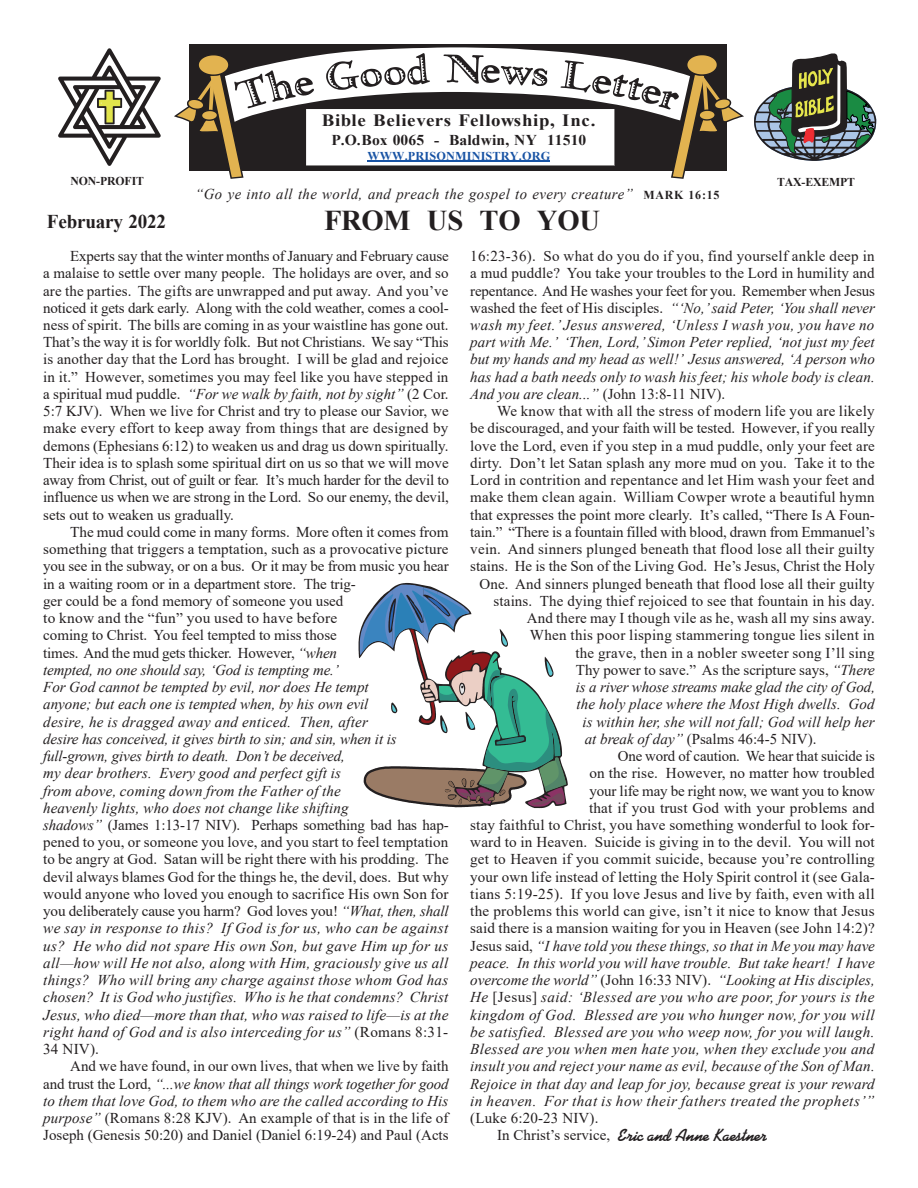
<style>
.page{position:relative;width:918px;height:1188px;background:#fff}
.page>*{position:absolute;margin:0;border:0;box-sizing:border-box;transform-origin:0 0}
.t1{font:700 28.65px "Times New Roman";letter-spacing:-.01em;color:#231f20}
.t2{font:700 19.5px "Times New Roman";letter-spacing:-.01em;color:#231f20}
.t3{font:17.4px "Diner Script Regular SWFTE";letter-spacing:-.015em;color:#231f20}
.t4{font:700 17.25px "Times New Roman";letter-spacing:.035em;color:#231f20;scale:1.09 1}
.t5{font:15px/17.2px "Times New Roman";letter-spacing:.01em;color:#231f20;text-align:justify}
.t6{font:italic 15px/17.2px "Times New Roman";letter-spacing:.01em;color:#231f20}
.t7{font:italic 15px "Times New Roman";letter-spacing:.03em;color:#231f20}
.t8{font:15px "Times New Roman";letter-spacing:-.01em;color:#231f20}
.t9{font:italic 15px "Times New Roman";letter-spacing:-.01em;color:#231f20}
.t10{font:700 15px "Times New Roman";letter-spacing:.01em;color:#231f20;scale:1.04 1}
.t11{font:700 12px "Times New Roman";letter-spacing:.015em;color:#1853a4}
.t12{font:700 12px "Times New Roman";letter-spacing:-.01em;color:#231f20}
.s1{font-weight:700;font-style:normal;font-size:12.15px}
.s2{font-style:italic}
.s3{font-style:normal}
</style>
<div class="page">
<svg style="left:754px;top:53px;width:123px;height:108px"></svg>
<svg style="left:58px;top:48px;width:103px;height:118px"></svg>
<div style="left:189px;top:44px;width:537px;height:127px;background:#231f20"></div>
<svg style="left:174px;top:47px;width:570px;height:132px"></svg>
<hr style="left:368px;top:161px;width:182px;height:1px;background:#1853a4">
<svg style="left:359px;top:583px;width:209px;height:226px"></svg>
<p class="t4" style="left:322px;top:115px;width:252px">Bible Believers Fellowship, Inc.</p>
<p class="t10" style="left:331px;top:135px;width:247px">P.O.Box 0065 - Baldwin, NY 11510</p>
<p class="t11" style="left:368px;top:152px;width:184px">WWW.PRISONMINISTRY.ORG</p>
<p class="t12" style="left:70px;top:177px;width:75px">NON-PROFIT</p>
<p class="t12" style="left:777px;top:178px;width:80px">TAX-EXEMPT</p>
<h2 class="t2" style="left:47px;top:215px;width:121px">February 2022</h2>
<p class="t7" style="left:195px;top:189px;width:526px">“Go ye into all the world, and preach the gospel to every creature” <span class="s1">MARK 16:15</span></p>
<h1 class="t1" style="left:324px;top:211px;width:278px">FROM US TO YOU</h1>
<p class="t5" style="left:43px;top:249px;width:407px;text-indent:27px">Experts say that the winter months of January and February cause a malaise to settle over many people. The holidays are over, and so are the parties. The gifts are unwrapped and put away. And you’ve noticed it gets dark early. Along with the cold weather, comes a cool&shy;ness of spirit. The bills are coming in as your waistline has gone out.<br>That’s the way it is for worldly folk. But not Christians. We say “This is another day that the Lord has brought. I will be glad and rejoice in it.” However, sometimes you may feel like you have stepped in a spiritual mud puddle. <span class="s2">“For we walk by faith, not by sight”</span> (2 Cor.<br>5:7 KJV). When we live for Christ and try to please our Savior, we make every effort to keep away from things that are designed by demons (Ephesians 6:12) to weaken us and drag us down spiritually.<br>Their idea is to splash some spiritual dirt on us so that we will move away from Christ, out of guilt or fear. It’s much harder for the devil to influence us when we are strong in the Lord. So our enemy, the devil, sets out to weaken us gradually.</p>
<p class="t6" style="left:43px;top:525px;width:407px;text-indent:27px"><span class="s3">The mud could come in many forms. More often it comes from something that triggers a temptation, such as a provocative picture you see in the subway, or on a bus. Or it may be from music you hear in a waiting room or in a department store. The trig-<br>ger could be a fond memory of someone you used<br>to know and the “fun” you used to have before<br>coming to Christ. You feel tempted to miss those<br>times. And the mud gets thicker. However,</span> “when<br>tempted, no one should say, ‘God is tempting me.’<br>For God cannot be tempted by evil, nor does He tempt<br>anyone; but each one is tempted when, by his own evil<br>desire, he is dragged away and enticed. Then, after<br>desire has conceived, it gives birth to sin; and sin, when it is full-grown, gives birth to death. Don’t be deceived,<br>my dear brothers. Every good and perfect gift is<br>from above, coming down from the Father of the<br>heavenly lights, who does not change like shifting<br>shadows” <span class="s3">(James 1:13-17 NIV). Perhaps something bad has hap&shy;pened to you, or someone you love, and you start to feel temptation to be angry at God. Satan will be right there with his prodding. The devil always blames God for the things he, the devil, does. But why would anyone who loved you enough to sacrifice His own Son for you deliberately cause you harm? God loves you!</span> “What, then, shall we say in response to this? If God is for us, who can be against us? He who did not spare His own Son, but gave Him up for us all—how will He not also, along with Him, graciously give us all things? Who will bring any charge against those whom God has chosen? It is God who justifies. Who is he that condemns? Christ Jesus, who died—more than that, who was raised to life—is at the right hand of God and is also interceding for us” <span class="s3">(Romans 8:31- 34 NIV).</span></p>
<p class="t5" style="left:43px;top:1059px;width:407px;text-indent:27px">And we have found, in our own lives, that when we live by faith and trust the Lord, <span class="s2">“...we know that all things work together for good to them that love God, to them who are the called according to His purpose”</span> (Romans 8:28 KJV). An example of that is in the life of Joseph (Genesis 50:20) and Daniel (Daniel 6:19-24) and Paul (Acts</p>
<p class="t6" style="left:470px;top:249px;width:406px;text-align:justify"><span class="s3">16:23-36). So what do you do if you, find yourself ankle deep in a mud puddle? You take your troubles to the Lord in humility and repentance. And He washes your feet for you. Remember when Jesus washed the feet of His disciples.</span> “‘No,’ said Peter, ‘You shall never wash my feet.’ Jesus answered, ‘Unless I wash you, you have no part with Me.’ ‘Then, Lord,’ Simon Peter replied, ‘not just my feet but my hands and my head as well!’ Jesus answered, ‘A person who has had a bath needs only to wash his feet; his whole body is clean.<br>And you are clean...” <span class="s3">(John 13:8-11 NIV).</span></p>
<p class="t5" style="left:497px;top:404px;width:379px">We know that with all the stress of modern life you are likely</p>
<p class="t5" style="left:470px;top:421px;width:406px">be discouraged, and your faith will be tested. However, if you really</p>
<p class="t5" style="left:470px;top:438px;width:406px">love the Lord, even if you step in a mud puddle, only your feet are</p>
<p class="t5" style="left:470px;top:456px;width:406px">dirty. Don’t let Satan splash any more mud on you. Take it to the</p>
<p class="t5" style="left:470px;top:473px;width:406px">Lord in contrition and repentance and let Him wash your feet and</p>
<p class="t5" style="left:470px;top:490px;width:406px">make them clean again. William Cowper wrote a beautiful hymn</p>
<p class="t5" style="left:470px;top:507px;width:406px">that expresses the point more clearly. It’s called, “There Is A Foun-</p>
<p class="t8" style="left:470px;top:527px;width:406px">tain.” “There is a fountain filled with blood, drawn from Emmanuel’s</p>
<p class="t5" style="left:470px;top:542px;width:406px">vein. And sinners plunged beneath that flood lose all their guilty</p>
<p class="t5" style="left:470px;top:559px;width:406px">stains. He is the Son of the Living God. He’s Jesus, Christ the Holy</p>
<p class="t5" style="left:479px;top:576px;width:397px">One. And sinners plunged beneath that flood lose all their guilty</p>
<p class="t5" style="left:494px;top:594px;width:383px">stains. The dying thief rejoiced to see that fountain in his day.</p>
<p class="t5" style="left:527px;top:611px;width:349px">And there may I though vile as he, wash all my sins away.</p>
<p class="t5" style="left:530px;top:628px;width:346px">When this poor lisping stammering tongue lies silent in</p>
<p class="t5" style="left:575px;top:645px;width:301px">the grave, then in a nobler sweeter song I’ll sing</p>
<p class="t5" style="left:576px;top:663px;width:301px">Thy power to save.” As the scripture says, <span class="s2">“There</span></p>
<p class="t9" style="left:576px;top:682px;width:301px">is a river whose streams make glad the city of God,</p>
<p class="t6" style="left:577px;top:697px;width:300px">the holy place where the Most High dwells. God</p>
<p class="t6" style="left:582px;top:714px;width:294px">is within her, she will not fall; God will help her</p>
<p class="t5" style="left:585px;top:732px;width:233px"><span class="s2">at break of day”</span> (Psalms 46:4-5 NIV).</p>
<p class="t8" style="left:618px;top:751px;width:259px">One word of caution. We hear that suicide is</p>
<p class="t5" style="left:589px;top:766px;width:287px">on the rise. However, no matter how troubled</p>
<p class="t8" style="left:589px;top:785px;width:287px">your life may be right now, we want you to know</p>
<p class="t5" style="left:589px;top:801px;width:287px">that if you trust God with your problems and</p>
<p class="t5" style="left:470px;top:818px;width:406px">stay faithful to Christ, you have something wonderful to look for-</p>
<p class="t5" style="left:470px;top:835px;width:406px">ward to in Heaven. Suicide is giving in to the devil. You will not</p>
<p class="t5" style="left:470px;top:852px;width:406px">get to Heaven if you commit suicide, because you’re controlling</p>
<p class="t5" style="left:470px;top:870px;width:406px">your own life instead of letting the Holy Spirit control it (see Gala-</p>
<p class="t5" style="left:470px;top:887px;width:406px">tians 5:19-25). If you love Jesus and live by faith, even with all</p>
<p class="t5" style="left:470px;top:904px;width:406px">the problems this world can give, isn’t it nice to know that Jesus</p>
<p class="t5" style="left:470px;top:921px;width:406px">said there is a mansion waiting for you in Heaven (see John 14:2)?</p>
<p class="t6" style="left:470px;top:938px;width:406px"><span class="s3">Jesus said,</span> “I have told you these things, so that in Me you may have</p>
<p class="t6" style="left:470px;top:956px;width:406px">peace. In this world you will have trouble. But take heart! I have</p>
<p class="t6" style="left:470px;top:973px;width:406px">overcome the world” <span class="s3">(John 16:33 NIV).</span> “Looking at His disciples,</p>
<p class="t7" style="left:470px;top:992px;width:406px">He <span class="s3">[Jesus]</span> said: ‘Blessed are you who are poor, for yours is the</p>
<p class="t6" style="left:470px;top:1007px;width:406px">kingdom of God. Blessed are you who hunger now, for you will</p>
<p class="t6" style="left:470px;top:1025px;width:406px">be satisfied. Blessed are you who weep now, for you will laugh.</p>
<p class="t6" style="left:470px;top:1042px;width:406px">Blessed are you when men hate you, when they exclude you and</p>
<p class="t6" style="left:470px;top:1059px;width:406px">insult you and reject your name as evil, because of the Son of Man.</p>
<p class="t6" style="left:470px;top:1076px;width:406px">Rejoice in that day and leap for joy, because great is your reward</p>
<p class="t7" style="left:470px;top:1095px;width:406px">in heaven. For that is how their fathers treated the prophets’”</p>
<p class="t5" style="left:497px;top:1111px;width:114px;text-indent:-27px">(Luke 6:20-23 NIV).<br>In Christ’s service,</p>
<p class="t3" style="left:618px;top:1125px;width:151px">Eric and Anne Kaestner</p>
</div>
